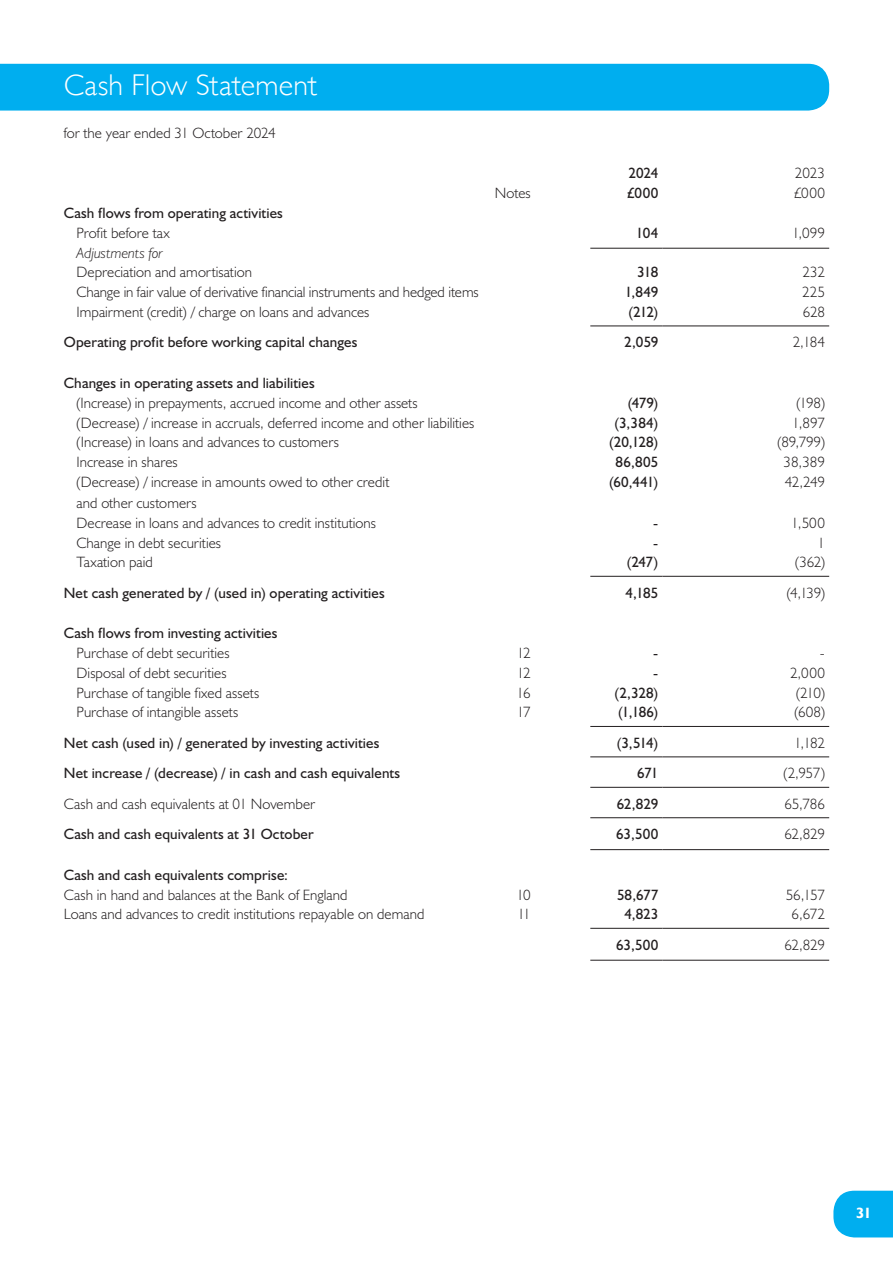
<style>
.page{position:relative;width:893px;height:1263px;background:#fff}
.page>*{position:absolute;margin:0;border:0;box-sizing:border-box;transform-origin:0 0}
.t1{font:300 30px "Gill Sans";letter-spacing:.005em;color:#fff}
.t2{font:300 15px/21px "Humanist 521 BT";letter-spacing:.005em;color:#231f20}
.t3{font:15px "Humanist 521 BT";letter-spacing:.005em;color:#231f20}
.t4{font:italic 300 15px "Humanist 521 BT";color:#231f20}
.t5{font:700 15px "Humanist 521 BT";color:#fff}
</style>
<div class="page">
<svg style="left:833px;top:1191px;width:60px;height:46px;background:#11b3f0"></svg>
<div style="left:0;top:64px;width:829px;height:47px;background:#00aeef"></div>
<hr style="left:590px;top:248px;width:73px;height:1px;background:#231f20">
<hr style="left:663px;top:248px;width:166px;height:1px;background:#231f20">
<hr style="left:590px;top:326px;width:73px;height:1px;background:#231f20">
<hr style="left:663px;top:326px;width:166px;height:1px;background:#231f20">
<hr style="left:590px;top:576px;width:73px;height:1px;background:#231f20">
<hr style="left:663px;top:576px;width:166px;height:1px;background:#231f20">
<hr style="left:590px;top:726px;width:73px;height:1px;background:#231f20">
<hr style="left:663px;top:726px;width:166px;height:1px;background:#231f20">
<hr style="left:590px;top:756px;width:73px;height:1px;background:#231f20">
<hr style="left:663px;top:756px;width:166px;height:1px;background:#231f20">
<hr style="left:590px;top:787px;width:73px;height:1px;background:#231f20">
<hr style="left:663px;top:787px;width:166px;height:1px;background:#231f20">
<hr style="left:590px;top:817px;width:73px;height:1px;background:#231f20">
<hr style="left:590px;top:849px;width:73px;height:1px;background:#231f20">
<hr style="left:663px;top:817px;width:166px;height:1px;background:#231f20">
<hr style="left:663px;top:849px;width:166px;height:1px;background:#231f20">
<hr style="left:590px;top:928px;width:73px;height:1px;background:#231f20">
<hr style="left:590px;top:960px;width:73px;height:1px;background:#231f20">
<hr style="left:663px;top:928px;width:166px;height:1px;background:#231f20">
<hr style="left:663px;top:960px;width:166px;height:1px;background:#231f20">
<h1 class="t1" style="left:64px;top:61px;width:255px">Cash Flow Statement</h1>
<p class="t2" style="left:64px;top:122px;width:213px">for the year ended 31 October 2024</p>
<p class="t3" style="left:628px;top:164px;width:31px">2024</p>
<p class="t2" style="left:795px;top:162px;width:31px">2023</p>
<p class="t2" style="left:495px;top:182px;width:37px">Notes</p>
<p class="t3" style="left:627px;top:184px;width:33px">£000</p>
<p class="t2" style="left:794px;top:182px;width:33px">£000</p>
<p class="t3" style="left:64px;top:204px;width:221px">Cash flows from operating activities</p>
<p class="t2" style="left:77px;top:222px;width:95px">Profit before tax</p>
<p class="t3" style="left:636px;top:223px;width:24px">104</p>
<p class="t2" style="left:792px;top:222px;width:34px">1,099</p>
<p class="t4" style="left:77px;top:243px;width:88px">Adjustments for</p>
<p class="t2" style="left:77px;top:261px;width:177px">Depreciation and amortisation</p>
<p class="t3" style="left:637px;top:263px;width:23px">318</p>
<p class="t2" style="left:803px;top:261px;width:24px">232</p>
<p class="t2" style="left:77px;top:281px;width:404px">Change in fair value of derivative financial instruments and hedged items</p>
<p class="t3" style="left:625px;top:283px;width:35px">1,849</p>
<p class="t2" style="left:802px;top:281px;width:24px">225</p>
<p class="t2" style="left:77px;top:301px;width:294px">Impairment (credit) / charge on loans and advances</p>
<p class="t3" style="left:628px;top:303px;width:31px">(212)</p>
<p class="t2" style="left:803px;top:301px;width:24px">628</p>
<p class="t3" style="left:64px;top:333px;width:295px">Operating profit before working capital changes</p>
<p class="t3" style="left:624px;top:333px;width:36px">2,059</p>
<p class="t2" style="left:793px;top:331px;width:34px">2,184</p>
<p class="t3" style="left:64px;top:373px;width:253px">Changes in operating assets and liabilities</p>
<p class="t2" style="left:77px;top:392px;width:343px">(Increase) in prepayments, accrued income and other assets</p>
<p class="t3" style="left:628px;top:393px;width:32px">(479)</p>
<p class="t2" style="left:796px;top:392px;width:30px">(198)</p>
<p class="t2" style="left:77px;top:412px;width:399px">(Decrease) / increase in accruals, deferred income and other liabilities</p>
<p class="t3" style="left:614px;top:413px;width:45px">(3,384)</p>
<p class="t2" style="left:792px;top:412px;width:34px">1,897</p>
<p class="t2" style="left:77px;top:431px;width:264px">(Increase) in loans and advances to customers</p>
<p class="t3" style="left:609px;top:433px;width:51px">(20,128)</p>
<p class="t2" style="left:778px;top:431px;width:49px">(89,799)</p>
<p class="t2" style="left:77px;top:451px;width:103px">Increase in shares</p>
<p class="t3" style="left:616px;top:453px;width:44px">86,805</p>
<p class="t2" style="left:783px;top:451px;width:43px">38,389</p>
<p class="t2" style="left:77px;top:471px;width:314px">(Decrease) / increase in amounts owed to other credit and other customers</p>
<p class="t3" style="left:609px;top:472px;width:51px">(60,441)</p>
<p class="t2" style="left:785px;top:471px;width:42px">42,249</p>
<p class="t2" style="left:77px;top:512px;width:301px">Decrease in loans and advances to credit institutions</p>
<p class="t3" style="left:653px;top:513px;width:7px">-</p>
<p class="t2" style="left:791px;top:512px;width:35px">1,500</p>
<p class="t2" style="left:77px;top:532px;width:146px">Change in debt securities</p>
<p class="t3" style="left:653px;top:533px;width:7px">-</p>
<p class="t2" style="left:817px;top:532px;width:9px">1</p>
<p class="t2" style="left:77px;top:551px;width:78px">Taxation paid</p>
<p class="t3" style="left:627px;top:553px;width:33px">(247)</p>
<p class="t2" style="left:795px;top:551px;width:31px">(362)</p>
<p class="t3" style="left:64px;top:583px;width:323px">Net cash generated by / (used in) operating activities</p>
<p class="t3" style="left:626px;top:583px;width:34px">4,185</p>
<p class="t2" style="left:787px;top:582px;width:40px">(4,139)</p>
<p class="t3" style="left:64px;top:624px;width:215px">Cash flows from investing activities</p>
<p class="t2" style="left:77px;top:642px;width:155px">Purchase of debt securities</p>
<p class="t2" style="left:517px;top:642px;width:15px">12</p>
<p class="t3" style="left:653px;top:644px;width:7px">-</p>
<p class="t2" style="left:820px;top:642px;width:6px">-</p>
<p class="t2" style="left:77px;top:662px;width:152px">Disposal of debt securities</p>
<p class="t2" style="left:517px;top:662px;width:15px">12</p>
<p class="t3" style="left:653px;top:663px;width:7px">-</p>
<p class="t2" style="left:790px;top:662px;width:36px">2,000</p>
<p class="t2" style="left:77px;top:682px;width:184px">Purchase of tangible fixed assets</p>
<p class="t2" style="left:517px;top:682px;width:16px">16</p>
<p class="t3" style="left:615px;top:683px;width:45px">(2,328)</p>
<p class="t2" style="left:796px;top:682px;width:30px">(210)</p>
<p class="t2" style="left:77px;top:701px;width:163px">Purchase of intangible assets</p>
<p class="t2" style="left:517px;top:701px;width:15px">17</p>
<p class="t3" style="left:618px;top:703px;width:42px">(1,186)</p>
<p class="t2" style="left:794px;top:701px;width:32px">(608)</p>
<p class="t3" style="left:64px;top:733px;width:317px">Net cash (used in) / generated by investing activities</p>
<p class="t3" style="left:617px;top:733px;width:43px">(3,514)</p>
<p class="t2" style="left:794px;top:732px;width:32px">1,182</p>
<p class="t3" style="left:64px;top:764px;width:338px">Net increase / (decrease) / in cash and cash equivalents</p>
<p class="t3" style="left:637px;top:764px;width:23px">671</p>
<p class="t2" style="left:783px;top:762px;width:43px">(2,957)</p>
<p class="t2" style="left:64px;top:793px;width:253px">Cash and cash equivalents at 01 November</p>
<p class="t3" style="left:617px;top:794px;width:43px">62,829</p>
<p class="t2" style="left:784px;top:793px;width:42px">65,786</p>
<p class="t3" style="left:64px;top:825px;width:251px">Cash and cash equivalents at 31 October</p>
<p class="t3" style="left:616px;top:825px;width:44px">63,500</p>
<p class="t2" style="left:784px;top:823px;width:42px">62,829</p>
<p class="t3" style="left:64px;top:865px;width:226px">Cash and cash equivalents comprise:</p>
<p class="t2" style="left:64px;top:884px;width:285px">Cash in hand and balances at the Bank of England</p>
<p class="t2" style="left:516px;top:884px;width:16px">10</p>
<p class="t3" style="left:617px;top:885px;width:43px">58,677</p>
<p class="t2" style="left:786px;top:884px;width:41px">56,157</p>
<p class="t2" style="left:64px;top:903px;width:362px">Loans and advances to credit institutions repayable on demand</p>
<p class="t2" style="left:518px;top:903px;width:15px">11</p>
<p class="t3" style="left:624px;top:905px;width:36px">4,823</p>
<p class="t2" style="left:791px;top:903px;width:35px">6,672</p>
<p class="t3" style="left:616px;top:935px;width:44px">63,500</p>
<p class="t2" style="left:784px;top:934px;width:42px">62,829</p>
<p class="t5" style="left:856px;top:1203px;width:17px">31</p>
</div>
